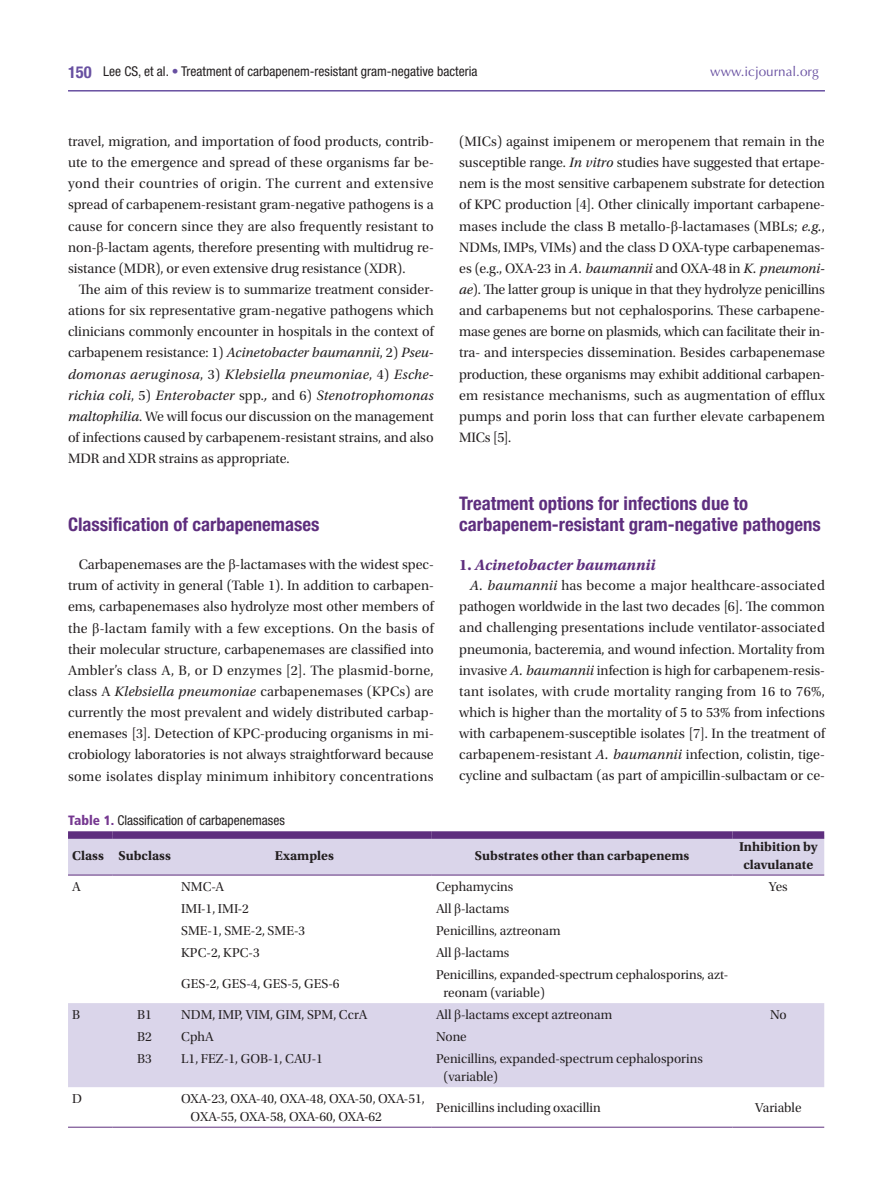
<style>
.page{position:relative;width:893px;height:1191px;background:#fff}
.page>*{position:absolute;margin:0;border:0;box-sizing:border-box;transform-origin:0 0}
.본문_타이틀_1{font:700 condensed 18.75px/21.1px "Helvetica Neue";color:#5e2e7e}
.머리말{font:700 condensed 16.5px "Helvetica Neue";color:#6850a1}
.본문_소타이틀{font:italic 700 15.75px "Utopia Std";color:#5e2e7e}
.본문{font:14.25px/21.1px "Utopia Std Subh";color:#231f20;text-align:justify}
.표_내용{font:13.5px/18px "Utopia Std Subh";color:#231f20}
.표_내용-2{font:700 13.5px/18px "Utopia Std";color:#231f20;text-align:center}
.머리말-2{font:condensed 13.5px "Helvetica Neue";color:#231f20}
.표_그림_타이틀{font:condensed 13.5px "Helvetica Neue";color:#231f20}
.t1{font:13.5px "Optima LT Std";color:#6850a1}
.s1{color:#6850a1}
.s2{font-family:"Times New Roman"}
.s3{font-family:"Utopia Std";font-style:italic}
.s4{font-style:normal}
.s5{font-family:"Frutiger LT Std";font-weight:900;color:#753790}
</style>
<div class="page">
<hr style="left:68px;top:90px;width:757px;height:2px;background:#6850a1">
<svg style="left:68px;top:838px;width:756px;height:249px"></svg>
<div style="left:68px;top:831px;width:44px;height:7px;background:#5e2e7e"></div>
<div style="left:112px;top:831px;width:65px;height:7px;background:#5e2e7e"></div>
<div style="left:177px;top:831px;width:255px;height:7px;background:#5e2e7e"></div>
<div style="left:432px;top:831px;width:300px;height:7px;background:#5e2e7e"></div>
<div style="left:732px;top:831px;width:92px;height:7px;background:#5e2e7e"></div>
<hr style="left:68px;top:874px;width:44px;height:1px;background:#5e2e7e">
<hr style="left:112px;top:874px;width:65px;height:1px;background:#5e2e7e">
<hr style="left:177px;top:874px;width:255px;height:1px;background:#5e2e7e">
<hr style="left:432px;top:874px;width:300px;height:1px;background:#5e2e7e">
<hr style="left:732px;top:874px;width:92px;height:1px;background:#5e2e7e">
<hr style="left:68px;top:1126px;width:44px;height:1px;background:#5e2e7e">
<hr style="left:112px;top:1126px;width:65px;height:1px;background:#5e2e7e">
<hr style="left:177px;top:1126px;width:255px;height:1px;background:#5e2e7e">
<hr style="left:432px;top:1126px;width:300px;height:1px;background:#5e2e7e">
<hr style="left:732px;top:1126px;width:92px;height:1px;background:#5e2e7e">
<p class="머리말" style="left:68px;top:62px;width:25px">150</p>
<p class="머리말-2" style="left:103px;top:64px;width:376px">Lee CS, et al. <span class="s1">•</span> Treatment of carbapenem-resistant gram-negative bacteria</p>
<p class="t1" style="left:710px;top:63px;width:110px">www.icjournal.org</p>
<p class="본문" style="left:68px;top:131px;width:367px">travel, migration, and importation of food products, contrib&shy;ute to the emergence and spread of these organisms far be&shy;yond their countries of origin. The current and extensive spread of carbapenem-resistant gram-negative pathogens is a cause for concern since they are also frequently resistant to non-<span class="s2">β</span>-lactam agents, therefore presenting with multidrug re&shy;sistance (MDR), or even extensive drug resistance (XDR).</p>
<p class="본문" style="left:68px;top:279px;width:367px;text-indent:11px">The aim of this review is to summarize treatment consider&shy;ations for six representative gram-negative pathogens which clinicians commonly encounter in hospitals in the context of carbapenem resistance: 1) <span class="s3">Acinetobacter baumannii</span>, 2) <span class="s3">Pseu&shy;domonas aeruginosa</span>, 3) <span class="s3">Klebsiella pneumoniae</span>, 4) <span class="s3">Esche&shy;richia coli</span>, 5) <span class="s3">Enterobacter</span> spp.<span class="s3">,</span> and 6) <span class="s3">Stenotrophomonas maltophilia</span>. We will focus our discussion on the management of infections caused by carbapenem-resistant strains, and also MDR and XDR strains as appropriate.</p>
<p class="본문_타이틀_1" style="left:68px;top:513px;width:253px">Classification of carbapenemases</p>
<p class="본문" style="left:68px;top:554px;width:367px;text-indent:11px">Carbapenemases are the <span class="s2">β</span>-lactamases with the widest spec&shy;trum of activity in general (Table 1). In addition to carbapen&shy;ems, carbapenemases also hydrolyze most other members of the <span class="s2">β</span>-lactam family with a few exceptions. On the basis of their molecular structure, carbapenemases are classified into Ambler’s class A, B, or D enzymes [2]. The plasmid-borne, class A <span class="s3">Klebsiella pneumoniae</span> carbapenemases (KPCs) are currently the most prevalent and widely distributed carbap&shy;enemases [3]. Detection of KPC-producing organisms in mi&shy;crobiology laboratories is not always straightforward because some isolates display minimum inhibitory concentrations</p>
<p class="본문" style="left:459px;top:131px;width:367px">(MICs) against imipenem or meropenem that remain in the susceptible range. <span class="s3">In vitro</span> studies have suggested that ertape&shy;nem is the most sensitive carbapenem substrate for detection of KPC production [4]. Other clinically important carbapene&shy;mases include the class B metallo-<span class="s2">β</span>-lactamases (MBLs; <span class="s3">e.g.</span>, NDMs, IMPs, VIMs) and the class D OXA-type carbapenemas&shy;es (e.g., OXA-23 in <span class="s3">A. baumannii</span> and OXA-48 in <span class="s3">K. pneumoni&shy;ae</span>). The latter group is unique in that they hydrolyze penicillins and carbapenems but not cephalosporins. These carbapene&shy;mase genes are borne on plasmids, which can facilitate their in&shy;tra- and interspecies dissemination. Besides carbapenemase production, these organisms may exhibit additional carbapen&shy;em resistance mechanisms, such as augmentation of efflux pumps and porin loss that can further elevate carbapenem MICs [5].</p>
<p class="본문_타이틀_1" style="left:459px;top:492px;width:363px">Treatment options for infections due to carbapenem-resistant gram-negative pathogens</p>
<p class="본문_소타이틀" style="left:459px;top:556px;width:198px"><span class="s4">1.</span> Acinetobacter baumannii</p>
<p class="본문" style="left:459px;top:575px;width:367px;text-indent:11px"><span class="s3">A. baumannii</span> has become a major healthcare-associated pathogen worldwide in the last two decades [6]. The common and challenging presentations include ventilator-associated pneumonia, bacteremia, and wound infection. Mortality from invasive <span class="s3">A. baumannii</span> infection is high for carbapenem-resis&shy;tant isolates, with crude mortality ranging from 16 to 76%, which is higher than the mortality of 5 to 53% from infections with carbapenem-susceptible isolates [7]. In the treatment of carbapenem-resistant <span class="s3">A. baumannii</span> infection, colistin, tige&shy;cycline and sulbactam (as part of ampicillin-sulbactam or ce-</p>
<p class="표_그림_타이틀" style="left:68px;top:812px;width:218px"><span class="s5">Table 1.</span> Classification of carbapenemases</p>
<p class="표_내용-2" style="left:72px;top:846px;width:33px">Class</p>
<p class="표_내용-2" style="left:118px;top:846px;width:54px">Subclass</p>
<p class="표_내용-2" style="left:275px;top:846px;width:61px">Examples</p>
<p class="표_내용-2" style="left:475px;top:846px;width:216px">Substrates other than carbapenems</p>
<p class="표_내용-2" style="left:739px;top:837px;width:80px">Inhibition by clavulanate</p>
<p class="표_내용" style="left:72px;top:877px;width:10px">A</p>
<p class="표_내용" style="left:181px;top:877px;width:44px">NMC-A</p>
<p class="표_내용" style="left:436px;top:877px;width:79px">Cephamycins</p>
<p class="표_내용" style="left:769px;top:877px;width:20px">Yes</p>
<p class="표_내용" style="left:181px;top:899px;width:69px">IMI-1, IMI-2</p>
<p class="표_내용" style="left:436px;top:899px;width:75px">All <span class="s2">β</span>-lactams</p>
<p class="표_내용" style="left:181px;top:921px;width:126px">SME-1, SME-2, SME-3</p>
<p class="표_내용" style="left:436px;top:921px;width:126px">Penicillins, aztreonam</p>
<p class="표_내용" style="left:181px;top:943px;width:80px">KPC-2, KPC-3</p>
<p class="표_내용" style="left:436px;top:943px;width:75px">All <span class="s2">β</span>-lactams</p>
<p class="표_내용" style="left:181px;top:974px;width:160px">GES-2, GES-4, GES-5, GES-6</p>
<p class="표_내용" style="left:444px;top:965px;width:286px;text-indent:-8px">Penicillins, expanded-spectrum cephalosporins, azt&shy;reonam (variable)</p>
<p class="표_내용" style="left:72px;top:1005px;width:10px">B</p>
<p class="표_내용" style="left:137px;top:1005px;width:16px">B1</p>
<p class="표_내용" style="left:181px;top:1005px;width:188px">NDM, IMP, VIM, GIM, SPM, CcrA</p>
<p class="표_내용" style="left:436px;top:1005px;width:178px">All <span class="s2">β</span>-lactams except aztreonam</p>
<p class="표_내용" style="left:770px;top:1005px;width:18px">No</p>
<p class="표_내용" style="left:137px;top:1027px;width:16px">B2</p>
<p class="표_내용" style="left:181px;top:1027px;width:34px">CphA</p>
<p class="표_내용" style="left:436px;top:1027px;width:32px">None</p>
<p class="표_내용" style="left:137px;top:1049px;width:16px">B3</p>
<p class="표_내용" style="left:181px;top:1049px;width:143px">L1, FEZ-1, GOB-1, CAU-1</p>
<p class="표_내용" style="left:444px;top:1049px;width:261px;text-indent:-8px">Penicillins, expanded-spectrum cephalosporins (variable)</p>
<p class="표_내용" style="left:72px;top:1089px;width:11px">D</p>
<p class="표_내용" style="left:191px;top:1089px;width:236px;text-indent:-9px">OXA-23, OXA-40, OXA-48, OXA-50, OXA-51,<br>OXA-55, OXA-58, OXA-60, OXA-62</p>
<p class="표_내용" style="left:436px;top:1098px;width:166px">Penicillins including oxacillin</p>
<p class="표_내용" style="left:755px;top:1098px;width:48px">Variable</p>
</div>
